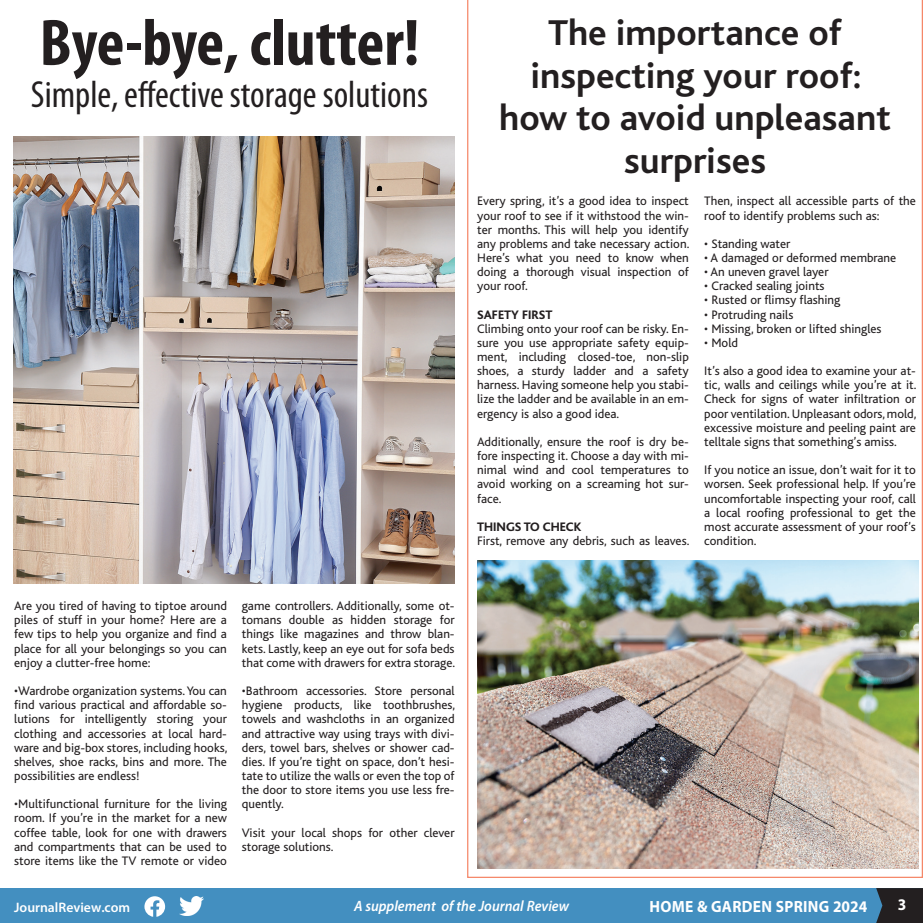
<style>
.page{position:relative;width:923px;height:923px;background:#fff}
.page>*{position:absolute;margin:0;border:0;box-sizing:border-box;transform-origin:0 0}
.TITRE_DU_TEXTE{font:700 condensed 66.25px "Myriad Pro";color:#231f20}
.TITRE_DU_TEXTE-2{font:condensed 37.88px "Myriad Pro";color:#231f20}
.TEXTE_RENVERSÉ{font:700 37.5px/42.5px "Bliss";color:#231f20;text-align:center}
.t1{font:700 16.25px "Myriad Pro";letter-spacing:.02em;color:#fff;scale:.95 1}
.t2{font:italic 600 15px "Myriad Pro";color:#fff;scale:.95 1}
.t3{font:600 13.75px "Myriad Pro";color:#fff}
.TEXTE_RENVERSÉ-2{font:12.88px/14.1px "Bliss";color:#231f20;text-align:justify}
.TEXTE_RENVERSÉ-3{font:800 12.88px "Bliss";color:#231f20}
</style>
<div class="page">
<div style="left:0;top:888px;width:922px;height:34px;background:#438fc0"></div>
<svg style="left:876px;top:888px;width:46px;height:34px;background:#25272c"></svg>
<svg style="left:144px;top:896px;width:21px;height:20px"></svg>
<img style="left:179px;top:896px;width:24px;height:19px">
<svg style="left:467px;top:0;width:455px;height:878px"></svg>
<img style="left:477px;top:560px;width:441px;height:308px">
<img style="left:13px;top:136px;width:441px;height:447px">
<p class="TITRE_DU_TEXTE" style="left:40px;top:1px;width:381px">Bye-bye, clutter!</p>
<p class="TITRE_DU_TEXTE-2" style="left:31px;top:72px;width:399px">Simple, effective storage solutions</p>
<p class="TEXTE_RENVERSÉ-2" style="left:14px;top:599px;width:214px">Are you tired of having to tiptoe around piles of stuff in your home? Here are a few tips to help you organize and find a place for all your belongings so you can enjoy a clutter-free home:</p>
<p class="TEXTE_RENVERSÉ-2" style="left:14px;top:684px;width:215px">•Wardrobe organization systems. You can find various practical and affordable so&shy;lutions for intelligently storing your clothing and accessories at local hard&shy;ware and big-box stores, including hooks, shelves, shoe racks, bins and more. The possibilities are endless!</p>
<p class="TEXTE_RENVERSÉ-2" style="left:14px;top:797px;width:214px">•Multifunctional furniture for the living room. If you’re in the market for a new coffee table, look for one with drawers and compartments that can be used to store items like the TV remote or video</p>
<p class="TEXTE_RENVERSÉ-2" style="left:242px;top:599px;width:215px">game controllers. Additionally, some ot&shy;tomans double as hidden storage for things like magazines and throw blan&shy;kets. Lastly, keep an eye out for sofa beds that come with drawers for extra storage.</p>
<p class="TEXTE_RENVERSÉ-2" style="left:242px;top:684px;width:215px">•Bathroom accessories. Store personal hygiene products, like toothbrushes, towels and washcloths in an organized and attractive way using trays with divi&shy;ders, towel bars, shelves or shower cad&shy;dies. If you’re tight on space, don’t hesi&shy;tate to utilize the walls or even the top of the door to store items you use less fre&shy;quently.</p>
<p class="TEXTE_RENVERSÉ-2" style="left:242px;top:825px;width:214px">Visit your local shops for other clever storage solutions.</p>
<p class="TEXTE_RENVERSÉ" style="left:499px;top:12px;width:393px">The importance of inspecting your roof: how to avoid unpleasant surprises</p>
<p class="TEXTE_RENVERSÉ-2" style="left:477px;top:194px;width:214px">Every spring, it’s a good idea to inspect your roof to see if it withstood the win&shy;ter months. This will help you identify any problems and take necessary action.<br>Here’s what you need to know when doing a thorough visual inspection of your roof.</p>
<p class="TEXTE_RENVERSÉ-3" style="left:477px;top:308px;width:77px">SAFETY FIRST</p>
<p class="TEXTE_RENVERSÉ-2" style="left:477px;top:322px;width:213px">Climbing onto your roof can be risky. En&shy;sure you use appropriate safety equip&shy;ment, including closed-toe, non-slip shoes, a sturdy ladder and a safety harness. Having someone help you stabi&shy;lize the ladder and be available in an em&shy;ergency is also a good idea.</p>
<p class="TEXTE_RENVERSÉ-2" style="left:477px;top:435px;width:213px">Additionally, ensure the roof is dry be&shy;fore inspecting it. Choose a day with mi&shy;nimal wind and cool temperatures to avoid working on a screaming hot sur&shy;face.</p>
<p class="TEXTE_RENVERSÉ-3" style="left:477px;top:520px;width:106px">THINGS TO CHECK</p>
<p class="TEXTE_RENVERSÉ-2" style="left:477px;top:534px;width:214px">First, remove any debris, such as leaves.</p>
<p class="TEXTE_RENVERSÉ-2" style="left:704px;top:194px;width:213px">Then, inspect all accessible parts of the roof to identify problems such as:</p>
<p class="TEXTE_RENVERSÉ-2" style="left:704px;top:237px;width:88px">• Standing water</p>
<p class="TEXTE_RENVERSÉ-2" style="left:704px;top:251px;width:193px">• A damaged or deformed membrane</p>
<p class="TEXTE_RENVERSÉ-2" style="left:704px;top:265px;width:126px">• An uneven gravel layer</p>
<p class="TEXTE_RENVERSÉ-2" style="left:704px;top:279px;width:122px">• Cracked sealing joints</p>
<p class="TEXTE_RENVERSÉ-2" style="left:704px;top:293px;width:138px">• Rusted or flimsy flashing</p>
<p class="TEXTE_RENVERSÉ-2" style="left:704px;top:307px;width:91px">• Protruding nails</p>
<p class="TEXTE_RENVERSÉ-2" style="left:704px;top:322px;width:179px">• Missing, broken or lifted shingles</p>
<p class="TEXTE_RENVERSÉ-2" style="left:704px;top:336px;width:35px">• Mold</p>
<p class="TEXTE_RENVERSÉ-2" style="left:704px;top:364px;width:214px">It’s also a good idea to examine your at&shy;tic, walls and ceilings while you’re at it.<br>Check for signs of water infiltration or poor ventilation. Unpleasant odors, mold, excessive moisture and peeling paint are telltale signs that something’s amiss.</p>
<p class="TEXTE_RENVERSÉ-2" style="left:704px;top:463px;width:213px">If you notice an issue, don’t wait for it to worsen. Seek professional help. If you’re uncomfortable inspecting your roof, call a local roofing professional to get the most accurate assessment of your roof’s condition.</p>
<p class="t3" style="left:14px;top:898px;width:117px">JournalReview.com</p>
<p class="t2" style="left:354px;top:896px;width:228px">A supplement of the Journal Review</p>
<p class="t1" style="left:649px;top:895px;width:231px">HOME &amp; GARDEN SPRING 2024</p>
<p class="t1" style="left:897px;top:894px;width:11px">3</p>
</div>
